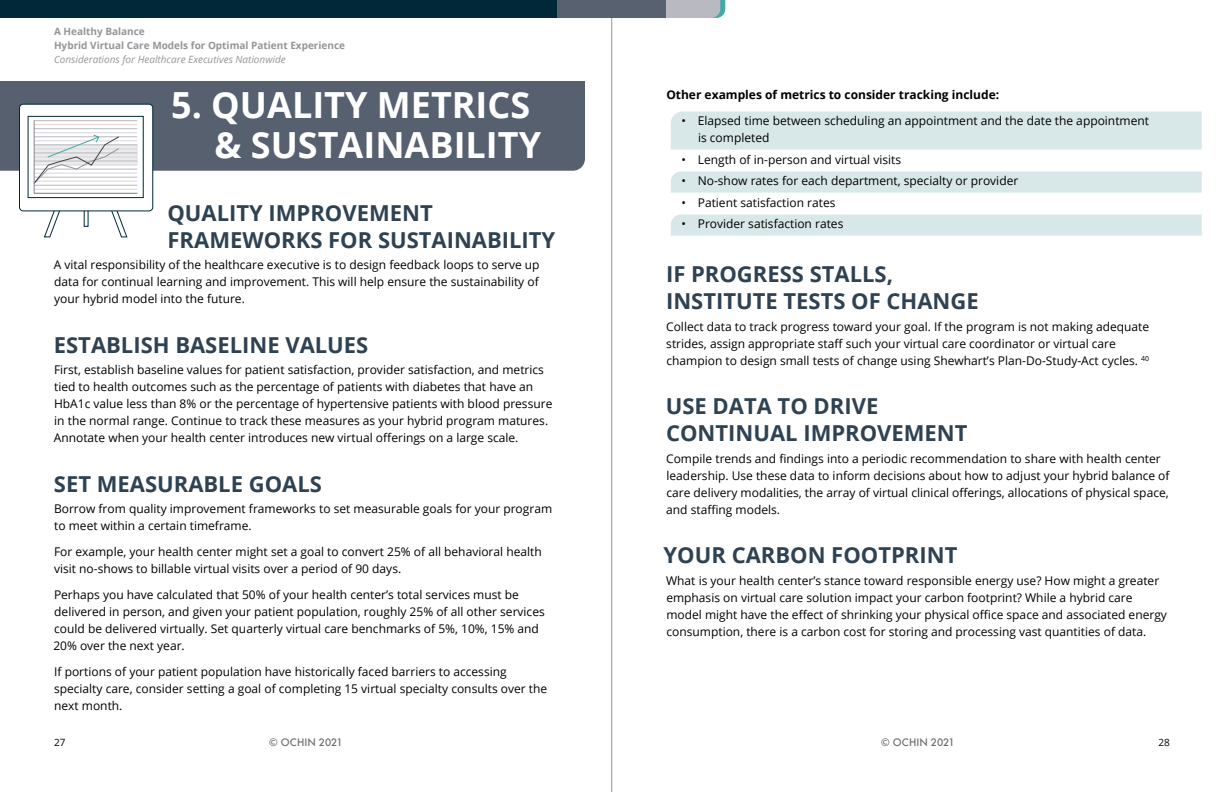
<style>
.page{position:relative;width:1224px;height:792px;background:#fff}
.page>*{position:absolute;margin:0;border:0;box-sizing:border-box;transform-origin:0 0}
.Spread_Title_Next_Pa{font:700 36px/40px "Open Sans";color:#fff}
.H1_Header{font:700 22px/27px "Open Sans";color:#2f4252}
.t1{font:12px/17px "Open Sans";color:#000}
.List_Header{font:700 12px "Open Sans";color:#000}
.t2{font:700 10px/14px "Open Sans";color:#939598}
.t3{font:italic 10px "Open Sans";color:#939598}
.t4{font:500 10px "Futura";color:#6d6e71}
.t5{font:10px "Open Sans";color:#000}
</style>
<div class="page">
<hr style="left:612px;top:0;width:1px;height:792px;background:#939598">
<div style="left:0;top:0;width:558px;height:18px;background:#002839"></div>
<div style="left:558px;top:0;width:108px;height:18px;background:#57616f"></div>
<svg style="left:666px;top:0;width:59px;height:18px"></svg>
<div style="left:671px;top:112px;width:531px;height:38px;background:#d8e7e7"></div>
<div style="left:671px;top:172px;width:531px;height:21px;background:#d8e7e7"></div>
<svg style="left:671px;top:214px;width:531px;height:22px"></svg>
<div style="left:0;top:81px;width:585px;height:90px;background:#57606f"></div>
<svg style="left:43px;top:211px;width:20px;height:27px"></svg>
<svg style="left:109px;top:211px;width:19px;height:27px"></svg>
<div style="left:20px;top:104px;width:133px;height:107px;background:#fff;border-radius:4px"></div>
<div style="left:19px;top:104px;width:134px;height:107px;border:1px solid #002839;border-radius:4px"></div>
<svg style="left:33px;top:120px;width:105px;height:74px"></svg>
<div style="left:28px;top:116px;width:116px;height:82px;border:1px solid #002839"></div>
<p class="t2" style="left:54px;top:24px;width:293px">A Healthy Balance<br>Hybrid Virtual Care Models for Optimal Patient Experience</p>
<p class="t3" style="left:54px;top:52px;width:233px">Considerations for Healthcare Executives Nationwide</p>
<p class="Spread_Title_Next_Pa" style="left:215px;top:84px;width:328px;text-indent:-43px">5. QUALITY METRICS &amp; SUSTAINABILITY</p>
<p class="H1_Header" style="left:167px;top:199px;width:389px">QUALITY IMPROVEMENT<br>FRAMEWORKS FOR SUSTAINABILITY</p>
<p class="t1" style="left:54px;top:256px;width:487px;text-align:justify">A vital responsibility of the healthcare executive is to design feedback loops to serve up data for continual learning and improvement. This will help ensure the sustainability of your hybrid model into the future.</p>
<p class="H1_Header" style="left:54px;top:331px;width:316px">ESTABLISH BASELINE VALUES</p>
<p class="t1" style="left:54px;top:361px;width:500px">First, establish baseline values for patient satisfaction, provider satisfaction, and metrics tied to health outcomes such as the percentage of patients with diabetes that have an HbA1c value less than 8% or the percentage of hypertensive patients with blood pressure in the normal range. Continue to track these measures as your hybrid program matures.<br>Annotate when your health center introduces new virtual offerings on a large scale.</p>
<p class="H1_Header" style="left:54px;top:470px;width:270px">SET MEASURABLE GOALS</p>
<p class="t1" style="left:54px;top:500px;width:500px">Borrow from quality improvement frameworks to set measurable goals for your program to meet within a certain timeframe.</p>
<p class="t1" style="left:54px;top:543px;width:489px">For example, your health center might set a goal to convert 25% of all behavioral health visit no-shows to billable virtual visits over a period of 90 days.</p>
<p class="t1" style="left:53px;top:586px;width:493px">Perhaps you have calculated that 50% of your health center’s total services must be delivered in person, and given your patient population, roughly 25% of all other services could be delivered virtually. Set quarterly virtual care benchmarks of 5%, 10%, 15% and 20% over the next year.</p>
<p class="t1" style="left:54px;top:663px;width:495px">If portions of your patient population have historically faced barriers to accessing specialty care, consider setting a goal of completing 15 virtual specialty consults over the next month.</p>
<p class="List_Header" style="left:666px;top:86px;width:334px">Other examples of metrics to consider tracking include:</p>
<p class="t1" style="left:698px;top:112px;width:453px;text-indent:-17px">• Elapsed time between scheduling an appointment and the date the appointment is completed</p>
<p class="t1" style="left:681px;top:151px;width:221px">• Length of in-person and virtual visits</p>
<p class="t1" style="left:681px;top:172px;width:338px">• No-show rates for each department, specialty or provider</p>
<p class="t1" style="left:681px;top:194px;width:156px">• Patient satisfaction rates</p>
<p class="t1" style="left:681px;top:215px;width:164px">• Provider satisfaction rates</p>
<p class="H1_Header" style="left:666px;top:260px;width:314px">IF PROGRESS STALLS,<br>INSTITUTE TESTS OF CHANGE</p>
<p class="t1" style="left:666px;top:318px;width:485px">Collect data to track progress toward your goal. If the program is not making adequate strides, assign appropriate staff such your virtual care coordinator or virtual care champion to design small tests of change using Shewhart’s Plan-Do-Study-Act cycles. <sup>40</sup></p>
<p class="H1_Header" style="left:666px;top:392px;width:303px">USE DATA TO DRIVE<br>CONTINUAL IMPROVEMENT</p>
<p class="t1" style="left:666px;top:450px;width:505px">Compile trends and findings into a periodic recommendation to share with health center leadership. Use these data to inform decisions about how to adjust your hybrid balance of care delivery modalities, the array of virtual clinical offerings, allocations of physical space, and staffing models.</p>
<p class="H1_Header" style="left:664px;top:541px;width:295px">YOUR CARBON FOOTPRINT</p>
<p class="t1" style="left:666px;top:572px;width:502px">What is your health center’s stance toward responsible energy use? How might a greater emphasis on virtual care solution impact your carbon footprint? While a hybrid care model might have the effect of shrinking your physical office space and associated energy consumption, there is a carbon cost for storing and processing vast quantities of data.</p>
<p class="t5" style="left:54px;top:735px;width:13px">27</p>
<p class="t4" style="left:269px;top:736px;width:75px">© OCHIN 2021</p>
<p class="t4" style="left:881px;top:736px;width:75px">© OCHIN 2021</p>
<p class="t5" style="left:1159px;top:735px;width:13px">28</p>
</div>
